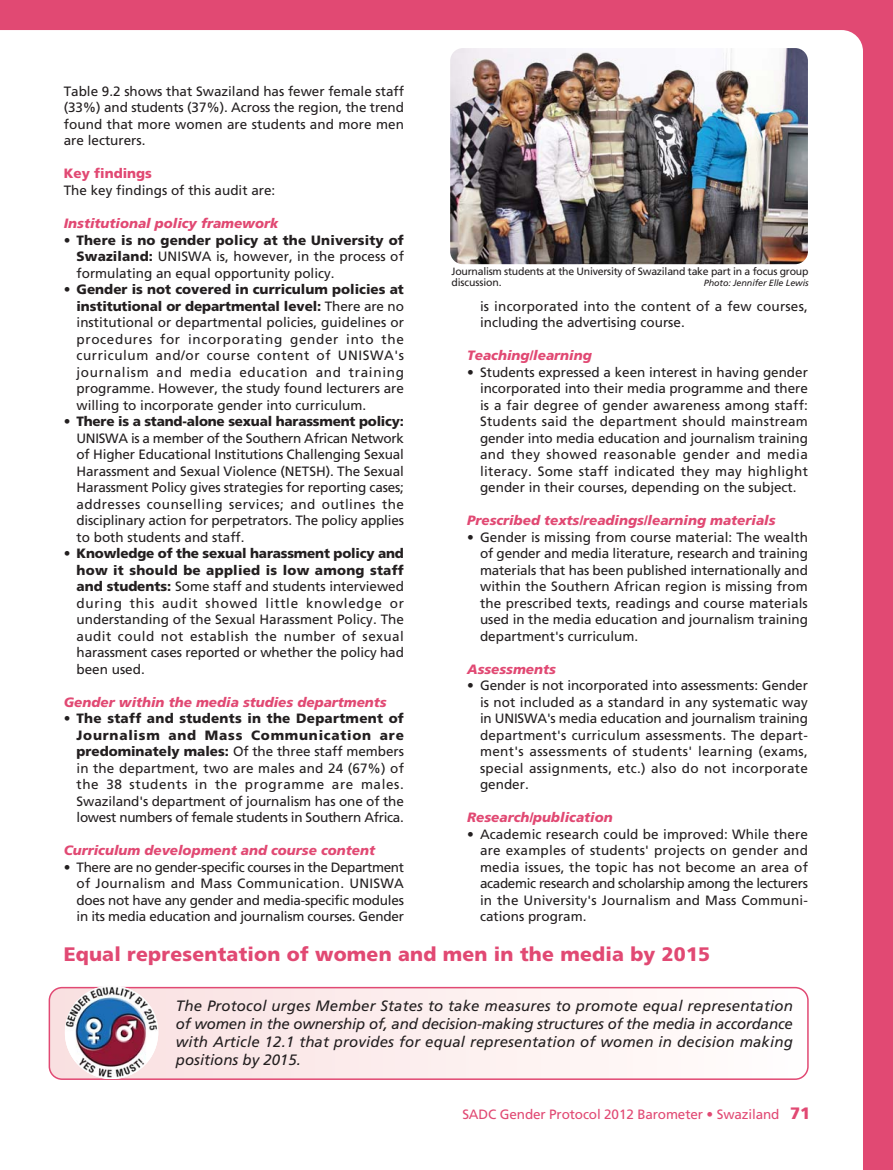
<style>
.page{position:relative;width:893px;height:1170px;background:#fff}
.page>*{position:absolute;margin:0;border:0;box-sizing:border-box;transform-origin:0 0}
.t1{font:900 19.5px "Frutiger LT Std";letter-spacing:.01em;color:#e14973}
.t2{font:italic 15px/18px "Frutiger LT Std";letter-spacing:.01em;color:#231f20;text-align:justify}
.t3{font:13.5px/16.5px "Frutiger LT Std";color:#231f20;text-align:justify}
.t4{font:italic 900 13.5px "Frutiger LT Std";color:#e14973}
.t5{font:13.5px "Frutiger LT Std";letter-spacing:-.01em;color:#e14973}
.t6{font:900 13.5px "Frutiger LT Std";color:#e14973}
.t7{font:10.5px/10.5px "Frutiger LT Std";letter-spacing:-.02em;color:#231f20}
.t8{font:italic 9px "Frutiger LT Std";letter-spacing:-.01em;color:#231f20}
.s1{font-weight:900}
.s2{font-weight:900;font-size:16.5px}
</style>
<div class="page">
<div style="left:0;top:0;width:893px;height:1169px;background:#e14973"></div>
<div style="left:0;top:30px;width:863px;height:1139px;background:#fff"></div>
<div style="left:49px;top:987px;width:759px;height:92px;background:linear-gradient(to right,#f9e1e1,#fffdfc);border-radius:13px"></div>
<div style="left:49px;top:986px;width:760px;height:93px;border:2px solid #e14973;border-radius:13px"></div>
<img style="left:65px;top:985px;width:93px;height:93px;border-radius:50%">
<img style="left:450px;top:48px;width:358px;height:216px;border-radius:13px">
<p class="t3" style="left:64px;top:84px;width:342px">Table 9.2 shows that Swaziland has fewer female staff (33%) and students (37%). Across the region, the trend found that more women are students and more men are lecturers.</p>
<p class="t6" style="left:64px;top:168px;width:90px">Key findings</p>
<p class="t3" style="left:64px;top:183px;width:213px">The key findings of this audit are:</p>
<p class="t4" style="left:64px;top:217px;width:216px">Institutional policy framework</p>
<p class="t3" style="left:77px;top:232px;width:329px;text-indent:-13px">• <span class="s1">There is no gender policy at the University of Swaziland:</span> UNISWA is, however, in the process of formulating an equal opportunity policy.</p>
<p class="t3" style="left:77px;top:282px;width:329px;text-indent:-13px">• <span class="s1">Gender is not covered in curriculum policies at institutional or departmental level:</span> There are no institutional or departmental policies, guidelines or procedures for incorporating gender into the curriculum and/or course content of UNISWA's journalism and media education and training programme. However, the study found lecturers are willing to incorporate gender into curriculum.</p>
<p class="t3" style="left:77px;top:414px;width:329px;text-indent:-13px">• <span class="s1">There is a stand-alone sexual harassment policy:<br></span>UNISWA is a member of the Southern African Network of Higher Educational Institutions Challenging Sexual Harassment and Sexual Violence (NETSH). The Sexual Harassment Policy gives strategies for reporting cases; addresses counselling services; and outlines the disciplinary action for perpetrators. The policy applies to both students and staff.</p>
<p class="t3" style="left:77px;top:546px;width:329px;text-indent:-13px">• <span class="s1">Knowledge of the sexual harassment policy and how it should be applied is low among staff and students:</span> Some staff and students interviewed during this audit showed little knowledge or understanding of the Sexual Harassment Policy. The audit could not establish the number of sexual harassment cases reported or whether the policy had been used.</p>
<p class="t4" style="left:64px;top:696px;width:324px">Gender within the media studies departments</p>
<p class="t3" style="left:77px;top:711px;width:329px;text-indent:-13px">• <span class="s1">The staff and students in the Department of Journalism and Mass Communication are predominately males:</span> Of the three staff members in the department, two are males and 24 (67%) of the 38 students in the programme are males.<br>Swaziland's department of journalism has one of the lowest numbers of female students in Southern Africa.</p>
<p class="t4" style="left:64px;top:844px;width:313px">Curriculum development and course content</p>
<p class="t3" style="left:77px;top:859px;width:329px;text-indent:-13px">• There are no gender-specific courses in the Department of Journalism and Mass Communication. UNISWA does not have any gender and media-specific modules in its media education and journalism courses. Gender</p>
<p class="t7" style="left:452px;top:267px;width:358px">Journalism students at the University of Swaziland take part in a focus group discussion.</p>
<p class="t8" style="left:704px;top:279px;width:106px">Photo: Jennifer Elle Lewis</p>
<p class="t3" style="left:480px;top:298px;width:329px">is incorporated into the content of a few courses, including the advertising course.</p>
<p class="t4" style="left:467px;top:349px;width:126px">Teaching/learning</p>
<p class="t3" style="left:480px;top:364px;width:329px;text-indent:-13px">• Students expressed a keen interest in having gender incorporated into their media programme and there is a fair degree of gender awareness among staff:<br>Students said the department should mainstream gender into media education and journalism training and they showed reasonable gender and media literacy. Some staff indicated they may highlight gender in their courses, depending on the subject.</p>
<p class="t4" style="left:467px;top:514px;width:310px">Prescribed texts/readings/learning materials</p>
<p class="t3" style="left:480px;top:529px;width:329px;text-indent:-13px">• Gender is missing from course material: The wealth of gender and media literature, research and training materials that has been published internationally and within the Southern African region is missing from the prescribed texts, readings and course materials used in the media education and journalism training department's curriculum.</p>
<p class="t4" style="left:467px;top:663px;width:90px">Assessments</p>
<p class="t3" style="left:480px;top:678px;width:329px;text-indent:-13px">• Gender is not incorporated into assessments: Gender is not included as a standard in any systematic way in UNISWA's media education and journalism training department's curriculum assessments. The depart&shy;ment's assessments of students' learning (exams, special assignments, etc.) also do not incorporate gender.</p>
<p class="t4" style="left:467px;top:811px;width:147px">Research/publication</p>
<p class="t3" style="left:480px;top:826px;width:329px;text-indent:-13px">• Academic research could be improved: While there are examples of students' projects on gender and media issues, the topic has not become an area of academic research and scholarship among the lecturers in the University's Journalism and Mass Communi&shy;cations program.</p>
<h1 class="t1" style="left:64px;top:945px;width:648px">Equal representation of women and men in the media by 2015</h1>
<p class="t2" style="left:176px;top:997px;width:618px">The Protocol urges Member States to take measures to promote equal representation of women in the ownership of, and decision-making structures of the media in accordance with Article 12.1 that provides for equal representation of women in decision making positions by 2015.</p>
<p class="t5" style="left:462px;top:1108px;width:349px">SADC Gender Protocol 2012 Barometer • Swaziland <span class="s2">71</span></p>
</div>
